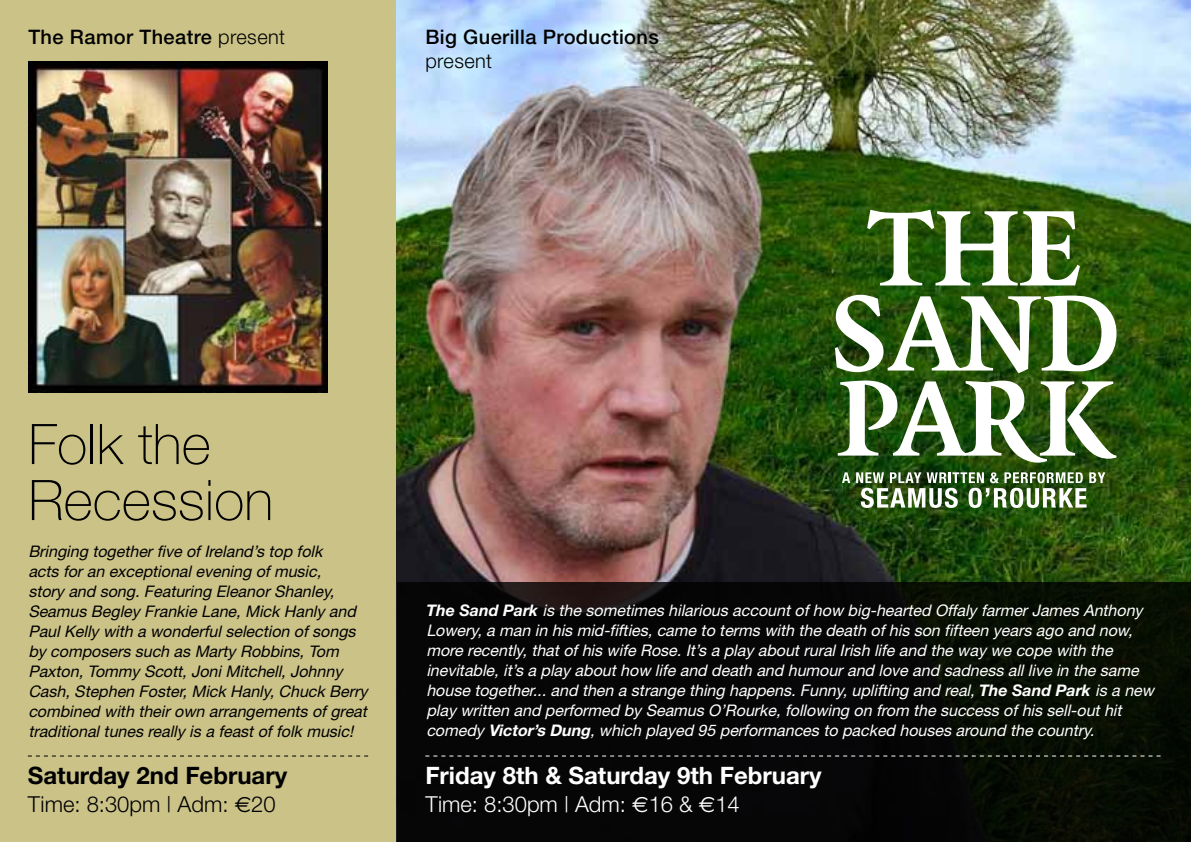
<style>
.page{position:relative;width:1191px;height:842px;background:#fff}
.page>*{position:absolute;margin:0;border:0;box-sizing:border-box;transform-origin:0 0}
.t1{font:100 56px/56px "Helvetica Neue";color:#000}
.t2{font:700 24px "Helvetica Neue";color:#fff}
.t3{font:700 24px "Helvetica Neue";color:#000}
.t4{font:300 22px "Helvetica Neue";color:#fff}
.t5{font:300 22px "Helvetica Neue";color:#000}
.t6{font:500 20px "Helvetica Neue";letter-spacing:.02em;color:#000}
.t7{font:300 20px "Helvetica Neue";letter-spacing:.02em;color:#000}
.t8{font:italic 16px/20px "Helvetica Neue East A";color:#fff}
.t9{font:italic 16px/20px "Helvetica Neue East A";color:#000}
.s1{font-weight:300}
.s2{font-family:"Euro Sans";font-weight:400}
.s3{font-family:"Helvetica Neue";font-weight:700}
.s4{font-weight:700}
</style>
<div class="page">
<div style="left:0;top:0;width:397px;height:842px;background:#cbc288"></div>
<img style="left:29px;top:62px;width:299px;height:331px">
<img style="left:397px;top:0;width:794px;height:583px">
<div style="left:397px;top:583px;width:794px;height:259px;background:#010101"></div>
<svg style="left:28px;top:755px;width:340px;height:1px"></svg>
<svg style="left:425px;top:755px;width:735px;height:1px"></svg>
<svg style="left:867px;top:210px;width:212px;height:75px"></svg>
<svg style="left:835px;top:295px;width:281px;height:78px"></svg>
<svg style="left:837px;top:380px;width:279px;height:83px"></svg>
<svg style="left:842px;top:472px;width:8px;height:11px"></svg>
<svg style="left:856px;top:472px;width:249px;height:36px"></svg>
<p class="t6" style="left:28px;top:25px;width:258px">The Ramor Theatre <span class="s1">present</span></p>
<p class="t6" style="left:425px;top:25px;width:235px">Big Guerilla Productions</p>
<p class="t7" style="left:425px;top:49px;width:68px">present</p>
<h1 class="t1" style="left:28px;top:416px;width:246px">Folk the<br>Recession</h1>
<p class="t9" style="left:28px;top:542px;width:341px">Bringing together five of Ireland’s top folk<br>acts for an exceptional evening of music,<br>story and song. Featuring Eleanor Shanley, Seamus Begley Frankie Lane, Mick Hanly and Paul Kelly with a wonderful selection of songs by composers such as Marty Robbins, Tom Paxton, Tommy Scott, Joni Mitchell, Johnny Cash, Stephen Foster, Mick Hanly, Chuck Berry combined with their own arrangements of great traditional tunes really is a feast of folk music!</p>
<h2 class="t3" style="left:28px;top:761px;width:261px">Saturday 2nd February</h2>
<h3 class="t5" style="left:28px;top:791px;width:249px">Time: 8:30pm | Adm: <span class="s2">M</span>20</h3>
<p class="t8" style="left:426px;top:601px;width:729px"><span class="s3">The Sand Park</span> is the sometimes hilarious account of how big-hearted Offaly farmer James Anthony Lowery, a man in his mid-fifties, came to terms with the death of his son fifteen years ago and now, more recently, that of his wife Rose. It’s a play about rural Irish life and the way we cope with the inevitable, it’s a play about how life and death and humour and love and sadness all live in the same house together... and then a strange thing happens. Funny, uplifting and real, <span class="s3">The Sand Park</span> is a new play written and performed by Seamus O’Rourke, following on from the success of his sell-out hit comedy <span class="s4">Victor’s Dung</span>, which played 95 performances to packed houses around the country.</p>
<h2 class="t2" style="left:425px;top:761px;width:398px">Friday 8th &amp; Saturday 9th February</h2>
<h3 class="t4" style="left:425px;top:791px;width:316px">Time: 8:30pm | Adm: <span class="s2">M</span>16 &amp; <span class="s2">M</span>14</h3>
</div>
